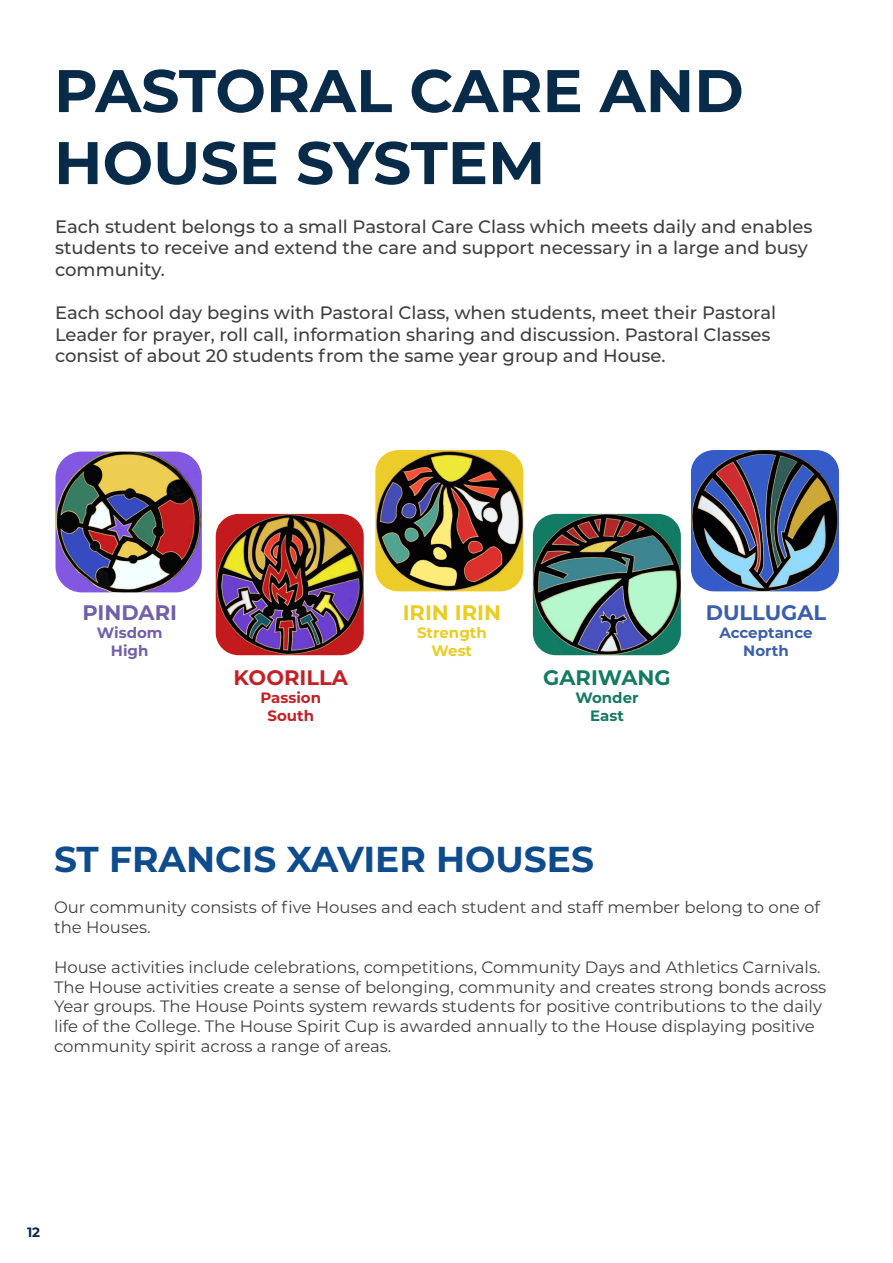
<style>
.page{position:relative;width:893px;height:1263px;background:#fff}
.page>*{position:absolute;margin:0;border:0;box-sizing:border-box;transform-origin:0 0}
.t1{font:700 60px/72px "Montserrat";color:#082b4a}
.t2{font:700 36px "Montserrat";color:#0f4c8e}
.t3{font:700 21px "Montserrat";color:#c42026}
.t4{font:700 21px "Montserrat";color:#ebcc22}
.t5{font:700 21px "Montserrat";color:#147a62}
.t6{font:700 21px "Montserrat";color:#3c5eab}
.t7{font:700 21px "Montserrat";color:#735fa9}
.t8{font:500 18px/21.6px "Montserrat";color:#3f3f3f}
.t9{font:16.5px/19.8px "Montserrat";color:#3f3f3f}
.t10{font:700 15px "Montserrat";color:#3c5eab}
.t11{font:700 15px "Montserrat";color:#c42028}
.t12{font:700 15px "Montserrat";color:#ebcc22}
.t13{font:700 15px "Montserrat";color:#735fa9}
.t14{font:700 15px "Montserrat";color:#147a62}
.t15{font:700 13.5px "Montserrat";color:#082b4a}
</style>
<div class="page">
<hr style="left:892px;top:0;width:1px;height:1263px;background:#0f4c8e">
<img style="left:57px;top:453px;width:143px;height:138px">
<div style="left:54px;top:450px;width:149px;height:144px;border:2px solid #fff;border-radius:27px"></div>
<img style="left:216px;top:514px;width:148px;height:141px">
<img style="left:375px;top:450px;width:148px;height:141px">
<img style="left:533px;top:514px;width:148px;height:141px">
<img style="left:691px;top:450px;width:148px;height:141px">
<p class="t1" style="left:54px;top:52px;width:691px">PASTORAL CARE AND<br>HOUSE SYSTEM</p>
<p class="t8" style="left:55px;top:215px;width:759px">Each student belongs to a small Pastoral Care Class which meets daily and enables students to receive and extend the care and support necessary in a large and busy community.</p>
<p class="t8" style="left:55px;top:301px;width:722px">Each school day begins with Pastoral Class, when students, meet their Pastoral<br>Leader for prayer, roll call, information sharing and discussion. Pastoral Classes consist of about 20 students from the same year group and House.</p>
<p class="t7" style="left:82px;top:598px;width:96px">PINDARI</p>
<p class="t13" style="left:97px;top:622px;width:67px">Wisdom</p>
<p class="t13" style="left:111px;top:640px;width:39px">High</p>
<p class="t3" style="left:234px;top:662px;width:116px">KOORILLA</p>
<p class="t11" style="left:260px;top:687px;width:62px">Passion</p>
<p class="t11" style="left:267px;top:705px;width:48px">South</p>
<p class="t4" style="left:403px;top:598px;width:100px">IRIN IRIN</p>
<p class="t12" style="left:417px;top:622px;width:71px">Strength</p>
<p class="t12" style="left:432px;top:640px;width:42px">West</p>
<p class="t5" style="left:543px;top:662px;width:129px">GARIWANG</p>
<p class="t14" style="left:575px;top:687px;width:65px">Wonder</p>
<p class="t14" style="left:590px;top:705px;width:35px">East</p>
<p class="t6" style="left:706px;top:598px;width:122px">DULLUGAL</p>
<p class="t10" style="left:719px;top:622px;width:95px">Acceptance</p>
<p class="t10" style="left:743px;top:640px;width:47px">North</p>
<p class="t2" style="left:54px;top:833px;width:541px">ST FRANCIS XAVIER HOUSES</p>
<p class="t9" style="left:54px;top:897px;width:768px">Our community consists of five Houses and each student and staff member belong to one of the Houses.</p>
<p class="t9" style="left:54px;top:956px;width:774px">House activities include celebrations, competitions, Community Days and Athletics Carnivals.<br>The House activities create a sense of belonging, community and creates strong bonds across Year groups. The House Points system rewards students for positive contributions to the daily life of the College. The House Spirit Cup is awarded annually to the House displaying positive community spirit across a range of areas.</p>
<p class="t15" style="left:27px;top:1223px;width:15px">12</p>
</div>
